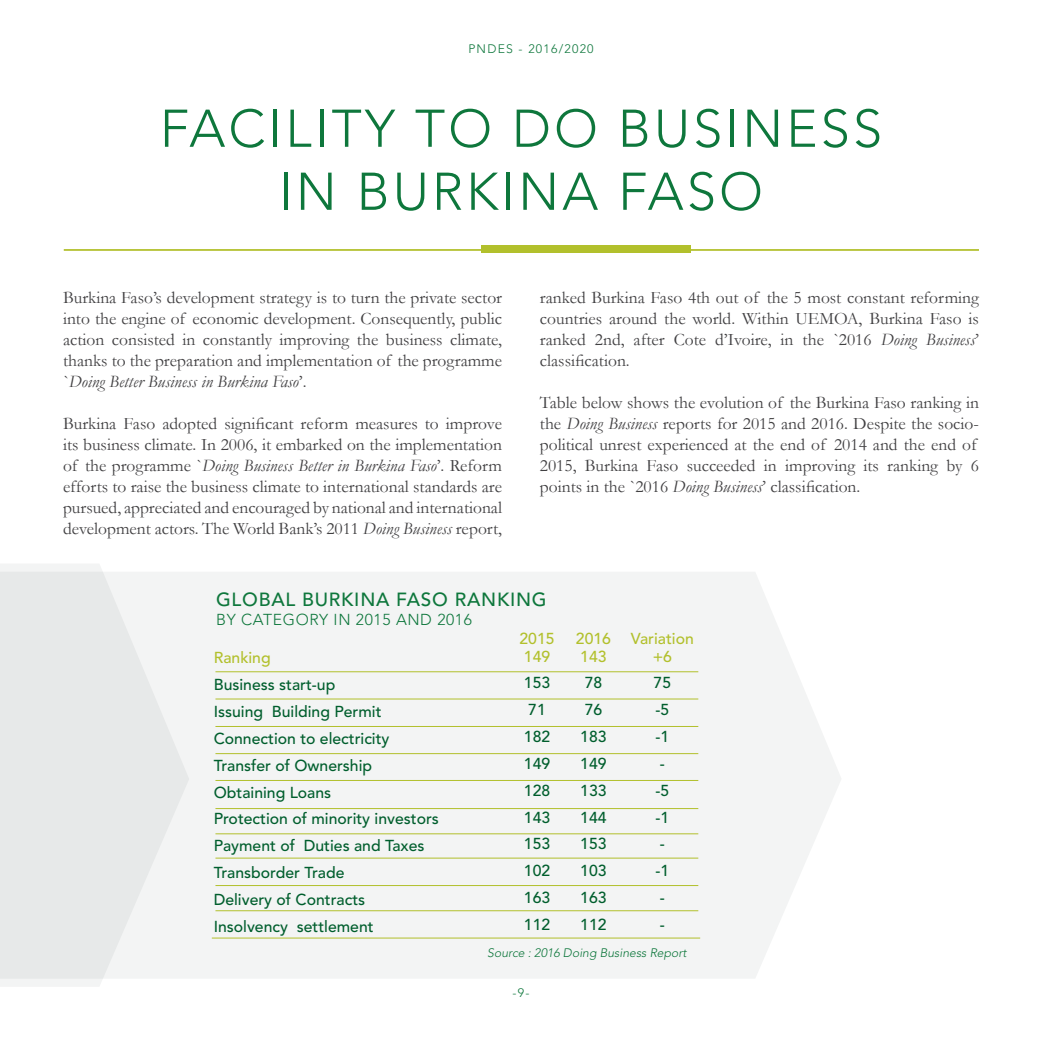
<style>
.page{position:relative;width:1042px;height:1042px;background:#fff}
.page>*{position:absolute;margin:0;border:0;box-sizing:border-box;transform-origin:0 0}
.t1{font:300 52.5px/63px "Avenir";letter-spacing:.06em;color:#0e773c;text-align:center}
.t2{font:500 18.9px "Avenir";letter-spacing:.04em;color:#0e773c}
.t3{font:17.5px/21px "Garamond";color:#414042;text-align:justify}
.t4{font:500 15.75px/26.8px "Avenir";color:#005e2d}
.t5{font:500 15.75px/17.5px "Avenir";color:#b2c02c}
.t6{font:300 15.75px "Avenir";letter-spacing:.04em;color:#0e773c}
.t7{font:italic 300 12.25px "Avenir";color:#0e773c}
.t8{font:300 12.25px "Avenir";letter-spacing:.1em;color:#0e773c}
.s1{font-style:italic}
</style>
<div class="page">
<svg style="left:189px;top:572px;width:652px;height:406px;fill:#f3f4f4"></svg>
<svg style="left:0;top:564px;width:189px;height:422px;fill:#e7e9e9"></svg>
<div style="left:482px;top:246px;width:209px;height:7px;background:#b2c02c"></div>
<hr style="left:64px;top:249px;width:915px;height:2px;background:#b2c02c">
<hr style="left:215px;top:671px;width:483px;height:1px;background:#b2c02c">
<hr style="left:215px;top:699px;width:483px;height:1px;background:#b2c02c">
<hr style="left:215px;top:726px;width:483px;height:1px;background:#b2c02c">
<hr style="left:215px;top:753px;width:483px;height:1px;background:#b2c02c">
<hr style="left:215px;top:780px;width:483px;height:1px;background:#b2c02c">
<hr style="left:215px;top:808px;width:483px;height:1px;background:#b2c02c">
<hr style="left:215px;top:833px;width:483px;height:1px;background:#b2c02c">
<hr style="left:215px;top:858px;width:483px;height:1px;background:#b2c02c">
<hr style="left:215px;top:885px;width:483px;height:1px;background:#b2c02c">
<hr style="left:215px;top:910px;width:483px;height:1px;background:#b2c02c">
<hr style="left:212px;top:938px;width:488px;height:1px;background:#b2c02c">
<p class="t8" style="left:468px;top:42px;width:127px">PNDES - 2016/2020</p>
<h1 class="t1" style="left:160px;top:97px;width:724px">FACILITY TO DO BUSINESS<br>IN BURKINA FASO</h1>
<p class="t3" style="left:63px;top:286px;width:440px">Burkina Faso’s development strategy is to turn the private sector into the engine of economic development. Consequently, public action consisted in constantly improving the business climate, thanks to the preparation and implementation of the programme `<span class="s1">Doing Better Business in Burkina Faso</span>’.</p>
<p class="t3" style="left:63px;top:412px;width:441px">Burkina Faso adopted significant reform measures to improve its business climate. In 2006, it embarked on the implementation of the programme `<span class="s1">Doing Business Better in Burkina Faso</span>’. Reform efforts to raise the business climate to international standards are pursued, appreciated and encouraged by national and international development actors. The World Bank’s 2011 <span class="s1">Doing Business</span> report,</p>
<p class="t3" style="left:540px;top:286px;width:440px">ranked Burkina Faso 4th out of the 5 most constant reforming countries around the world. Within UEMOA, Burkina Faso is ranked 2nd, after Cote d’Ivoire, in the `2016 <span class="s1">Doing Business</span>’ classification.</p>
<p class="t3" style="left:540px;top:391px;width:441px;text-align:left">Table below shows the evolution of the Burkina Faso ranking in the <span class="s1">Doing Business</span> reports for 2015 and 2016. Despite the socio&shy;political unrest experienced at the end of 2014 and the end of 2015, Burkina Faso succeeded in improving its ranking by 6 points in the `2016 <span class="s1">Doing Business</span>’ classification.</p>
<p class="t2" style="left:216px;top:589px;width:332px">GLOBAL BURKINA FASO RANKING</p>
<p class="t6" style="left:216px;top:611px;width:257px">BY CATEGORY IN 2015 AND 2016</p>
<p class="t5" style="left:214px;top:649px;width:59px">Ranking</p>
<p class="t4" style="left:214px;top:672px;width:227px">Business start-up<br>Issuing Building Permit<br>Connection to electricity<br>Transfer of Ownership<br>Obtaining Loans<br>Protection of minority investors<br>Payment of Duties and Taxes<br>Transborder Trade<br>Delivery of Contracts<br>Insolvency settlement</p>
<p class="t5" style="left:519px;top:630px;width:37px">2015<br>149</p>
<p class="t4" style="left:524px;top:670px;width:28px">153<br>71<br>182<br>149<br>128<br>143<br>153<br>102<br>163<br>112</p>
<p class="t5" style="left:576px;top:630px;width:37px">2016<br>143</p>
<p class="t4" style="left:580px;top:670px;width:28px">78<br>76<br>183<br>149<br>133<br>144<br>153<br>103<br>163<br>112</p>
<p class="t5" style="left:631px;top:630px;width:64px;text-align:center">Variation +6</p>
<p class="t4" style="left:653px;top:670px;width:19px">75 -5 -1 - -5 -1 - -1 -<br>-</p>
<p class="t7" style="left:487px;top:946px;width:201px">Source : 2016 Doing Business Report</p>
<p class="t8" style="left:512px;top:985px;width:18px">-9-</p>
</div>
